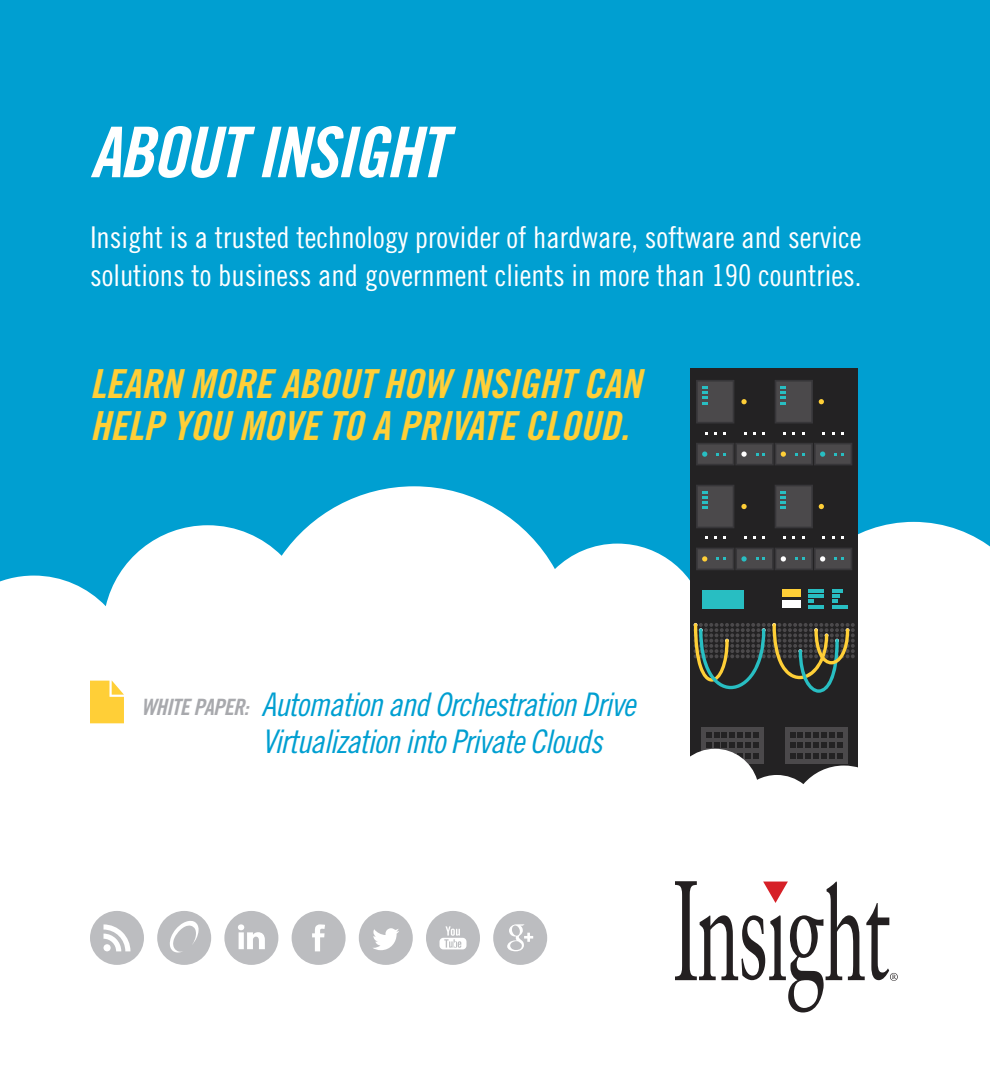
<style>
.page{position:relative;width:990px;height:1080px;background:#009fd1}
.page>*{position:absolute;margin:0;border:0;box-sizing:border-box;transform-origin:0 0}
.t1{font:70px "Trade Gothic Bold Cond Twenty Obl";letter-spacing:-.03em;color:#fff}
.t2{font:40px/42.5px "Trade Gothic Bold Cond Twenty Obl";color:#ffcf37}
.t3{font:32.5px/37.5px "Trade Gothic Cond Eighteen Obl";letter-spacing:-.03em;color:#009fd1}
.t4{font:30px/37.5px "Trade Gothic Cond Eighteen";color:#fff}
.s1{font-family:"Trade Gothic Bold Cond Twenty Obl";font-size:22.5px;color:#a8a9ad}
</style>
<div class="page">
<svg style="left:0;top:486px;width:990px;height:241px;fill:#fff"></svg>
<div style="left:0;top:727px;width:990px;height:353px;background:#fff"></div>
<div style="left:690px;top:578px;width:168px;height:42px;background:#232223"></div>
<div style="left:690px;top:620px;width:168px;height:84px;background:#232223"></div>
<div style="left:690px;top:473px;width:168px;height:105px;background:#232223"></div>
<svg style="left:741px;top:504px;width:6px;height:5px"></svg>
<svg style="left:819px;top:504px;width:5px;height:5px"></svg>
<svg style="left:696px;top:485px;width:38px;height:43px;background:#464b4d"></svg>
<svg style="left:775px;top:485px;width:38px;height:43px;background:#464b4d"></svg>
<svg style="left:696px;top:548px;width:156px;height:22px;background:#484a4c"></svg>
<div style="left:690px;top:368px;width:168px;height:105px;background:#232223"></div>
<svg style="left:741px;top:399px;width:6px;height:5px"></svg>
<svg style="left:819px;top:399px;width:5px;height:5px"></svg>
<svg style="left:696px;top:380px;width:38px;height:44px;background:#464a4c"></svg>
<svg style="left:775px;top:380px;width:38px;height:44px;background:#464a4d"></svg>
<svg style="left:696px;top:443px;width:156px;height:22px;background:#474a4b"></svg>
<div style="left:782px;top:590px;width:18px;height:7px;background:#ffcf37"></div>
<div style="left:782px;top:600px;width:18px;height:8px;background:#fff"></div>
<hr style="left:832px;top:589px;width:10px;height:4px;background:#28bec2">
<svg style="left:832px;top:594px;width:8px;height:9px"></svg>
<hr style="left:832px;top:605px;width:16px;height:3px;background:#28bec2">
<hr style="left:808px;top:589px;width:16px;height:4px;background:#28bec2">
<hr style="left:808px;top:594px;width:16px;height:4px;background:#28bec2">
<svg style="left:808px;top:600px;width:6px;height:3px"></svg>
<hr style="left:808px;top:605px;width:16px;height:3px;background:#28bec2">
<div style="left:702px;top:590px;width:42px;height:18px;background:#28bec2"></div>
<svg style="left:694px;top:623px;width:161px;height:70px"></svg>
<div style="left:690px;top:704px;width:168px;height:83px;background:#232223"></div>
<svg style="left:690px;top:727px;width:168px;height:60px"></svg>
<div style="left:224px;top:911px;width:54px;height:54px;background:#bcbdc0;border-radius:50%"></div>
<svg style="left:238px;top:924px;width:27px;height:25px"></svg>
<div style="left:90px;top:911px;width:54px;height:54px;background:#bcbdc0;border-radius:50%"></div>
<svg style="left:103px;top:924px;width:27px;height:27px"></svg>
<div style="left:157px;top:911px;width:54px;height:54px;background:#bcbdc0;border-radius:50%"></div>
<svg style="left:170px;top:921px;width:29px;height:32px"></svg>
<div style="left:292px;top:911px;width:54px;height:54px;background:#bcbdc0;border-radius:50%"></div>
<svg style="left:312px;top:924px;width:13px;height:27px"></svg>
<div style="left:359px;top:911px;width:54px;height:54px;background:#bcbdc0;border-radius:50%"></div>
<svg style="left:373px;top:928px;width:26px;height:22px"></svg>
<div style="left:426px;top:911px;width:54px;height:54px;background:#bcbdc0;border-radius:50%"></div>
<svg style="left:440px;top:926px;width:26px;height:23px"></svg>
<div style="left:493px;top:911px;width:54px;height:54px;background:#bcbdc0;border-radius:50%"></div>
<svg style="left:507px;top:924px;width:26px;height:27px"></svg>
<svg style="left:675px;top:881px;width:223px;height:132px"></svg>
<svg style="left:90px;top:680px;width:34px;height:43px"></svg>
<h1 class="t1" style="left:90px;top:110px;width:357px">ABOUT INSIGHT</h1>
<p class="t4" style="left:90px;top:219px;width:773px">Insight is a trusted technology provider of hardware, software and service solutions to business and government clients in more than 190 countries.</p>
<h2 class="t2" style="left:90px;top:362px;width:553px">LEARN MORE ABOUT HOW INSIGHT CAN<br>HELP YOU MOVE TO A PRIVATE CLOUD.</h2>
<p class="t3" style="left:262px;top:685px;width:375px;text-indent:-120px"><span class="s1">WHITE PAPER:</span> Automation and Orchestration Drive<br>Virtualization into Private Clouds</p>
</div>
